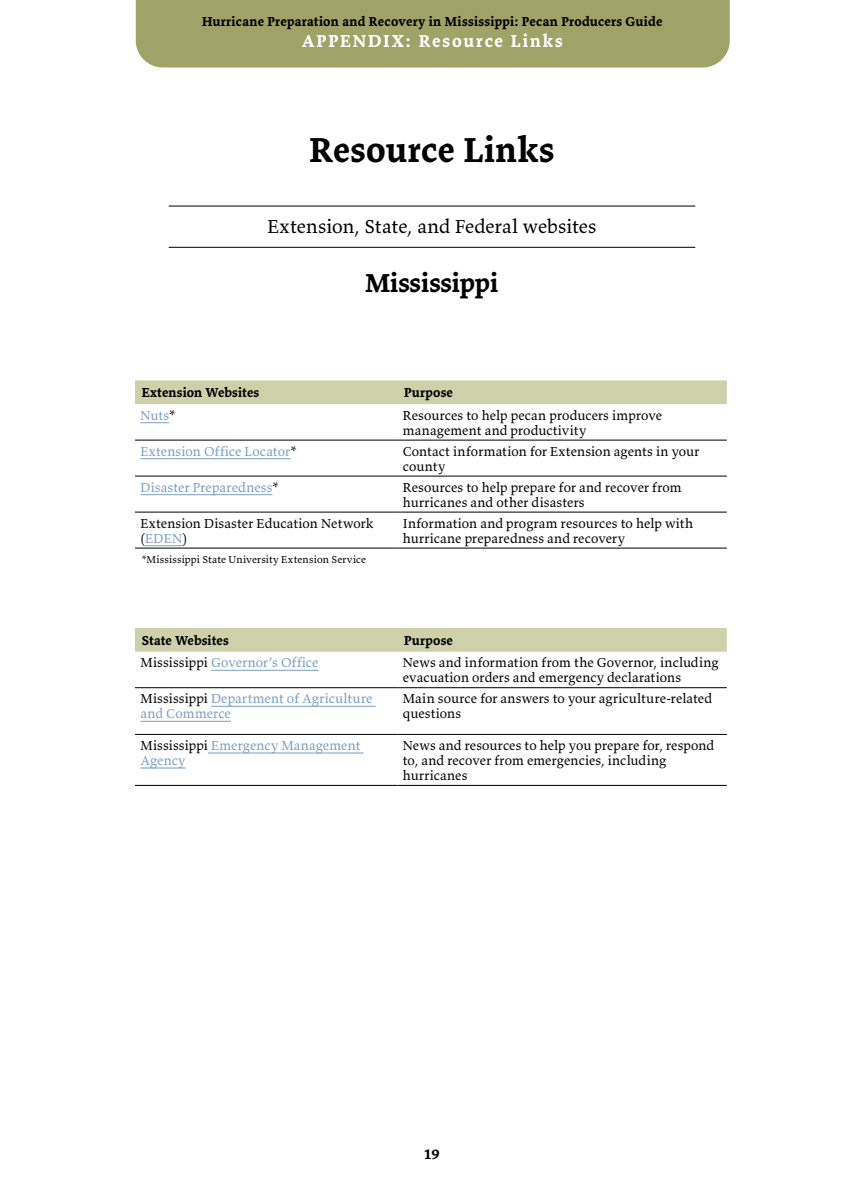
<style>
.page{position:relative;width:864px;height:1188px;background:#fff}
.page>*{position:absolute;margin:0;border:0;box-sizing:border-box;transform-origin:0 0}
.t1{font:700 36px "Valkyrie T3";letter-spacing:.01em;color:#000}
.t2{font:700 27px "Valkyrie T3";color:#000}
.t3{font:19.5px "Valkyrie T3";color:#000}
.t4{font:700 18px "Valkyrie T3";letter-spacing:.105em;color:#fff}
.t5{font:700 15px "Valkyrie T3";color:#000}
.t6{font:13.5px/15px "Valkyrie T3";letter-spacing:.005em;color:#000}
.t7{font:13.5px/15px "Valkyrie T3";letter-spacing:.01em;color:#799fc4}
.t8{font:700 13.5px "Valkyrie T3";letter-spacing:.015em;color:#000}
.t9{font:10.5px "Valkyrie T3";letter-spacing:.015em;color:#000}
.s1{color:#000}
.s2{color:#799fc4}
</style>
<div class="page">
<div style="left:136px;top:0;width:594px;height:68px;background:#9fa368"></div>
<hr style="left:169px;top:206px;width:526px;height:1px;background:#000">
<hr style="left:169px;top:247px;width:526px;height:1px;background:#000">
<div style="left:135px;top:380px;width:592px;height:24px;background:#ced0aa"></div>
<hr style="left:135px;top:440px;width:262px;height:1px;background:#000">
<hr style="left:397px;top:440px;width:330px;height:1px;background:#000">
<hr style="left:135px;top:476px;width:262px;height:1px;background:#000">
<hr style="left:397px;top:476px;width:330px;height:1px;background:#000">
<hr style="left:135px;top:512px;width:262px;height:1px;background:#000">
<hr style="left:397px;top:512px;width:330px;height:1px;background:#000">
<hr style="left:135px;top:548px;width:262px;height:1px;background:#000">
<hr style="left:397px;top:548px;width:330px;height:1px;background:#000">
<svg style="left:140px;top:422px;width:29px;height:1px"></svg>
<hr style="left:140px;top:458px;width:150px;height:1px;background:#799fc4">
<hr style="left:140px;top:494px;width:132px;height:1px;background:#799fc4">
<hr style="left:145px;top:545px;width:37px;height:1px;background:#799fc4">
<div style="left:135px;top:628px;width:592px;height:24px;background:#ced0aa"></div>
<hr style="left:135px;top:687px;width:262px;height:1px;background:#000">
<hr style="left:397px;top:687px;width:330px;height:1px;background:#000">
<hr style="left:135px;top:785px;width:262px;height:1px;background:#000">
<hr style="left:397px;top:785px;width:330px;height:1px;background:#000">
<hr style="left:135px;top:734px;width:262px;height:1px;background:#000">
<hr style="left:397px;top:734px;width:330px;height:1px;background:#000">
<hr style="left:211px;top:670px;width:108px;height:1px;background:#799fc4">
<hr style="left:211px;top:706px;width:165px;height:1px;background:#799fc4">
<hr style="left:140px;top:721px;width:91px;height:1px;background:#799fc4">
<hr style="left:208px;top:753px;width:156px;height:1px;background:#799fc4">
<hr style="left:140px;top:768px;width:46px;height:1px;background:#799fc4">
<p class="t8" style="left:202px;top:13px;width:462px">Hurricane Preparation and Recovery in Mississippi: Pecan Producers Guide</p>
<h3 class="t4" style="left:302px;top:29px;width:263px">APPENDIX: Resource Links</h3>
<h1 class="t1" style="left:310px;top:127px;width:246px">Resource Links</h1>
<h3 class="t3" style="left:267px;top:214px;width:331px">Extension, State, and Federal websites</h3>
<h2 class="t2" style="left:366px;top:266px;width:134px">Mississippi</h2>
<p class="t8" style="left:142px;top:384px;width:119px">Extension Websites</p>
<p class="t8" style="left:404px;top:384px;width:50px">Purpose</p>
<p class="t7" style="left:140px;top:407px;width:37px">Nuts<span class="s1">*</span></p>
<p class="t6" style="left:403px;top:407px;width:261px">Resources to help pecan producers improve management and productivity</p>
<p class="t7" style="left:140px;top:443px;width:158px">Extension Office Locator<span class="s1">*</span></p>
<p class="t6" style="left:403px;top:443px;width:298px">Contact information for Extension agents in your county</p>
<p class="t7" style="left:140px;top:479px;width:140px">Disaster Preparedness<span class="s1">*</span></p>
<p class="t6" style="left:403px;top:479px;width:280px">Resources to help prepare for and recover from hurricanes and other disasters</p>
<p class="t6" style="left:140px;top:515px;width:235px">Extension Disaster Education Network (<span class="s2">EDEN</span>)</p>
<p class="t6" style="left:403px;top:515px;width:292px">Information and program resources to help with hurricane preparedness and recovery</p>
<p class="t9" style="left:142px;top:552px;width:226px">*Mississippi State University Extension Service</p>
<p class="t8" style="left:142px;top:632px;width:89px">State Websites</p>
<p class="t8" style="left:404px;top:632px;width:50px">Purpose</p>
<p class="t7" style="left:140px;top:655px;width:180px"><span class="s1">Mississippi</span> Governor’s Office</p>
<p class="t6" style="left:403px;top:655px;width:317px">News and information from the Governor, including evacuation orders and emergency declarations</p>
<p class="t7" style="left:140px;top:691px;width:234px"><span class="s1">Mississippi</span> Department of Agriculture and Commerce</p>
<p class="t6" style="left:403px;top:691px;width:311px">Main source for answers to your agriculture-related questions</p>
<p class="t7" style="left:140px;top:738px;width:222px"><span class="s1">Mississippi</span> Emergency Management<br>Agency</p>
<p class="t6" style="left:403px;top:738px;width:313px">News and resources to help you prepare for, respond to, and recover from emergencies, including hurricanes</p>
<p class="t5" style="left:424px;top:1144px;width:17px">19</p>
</div>
